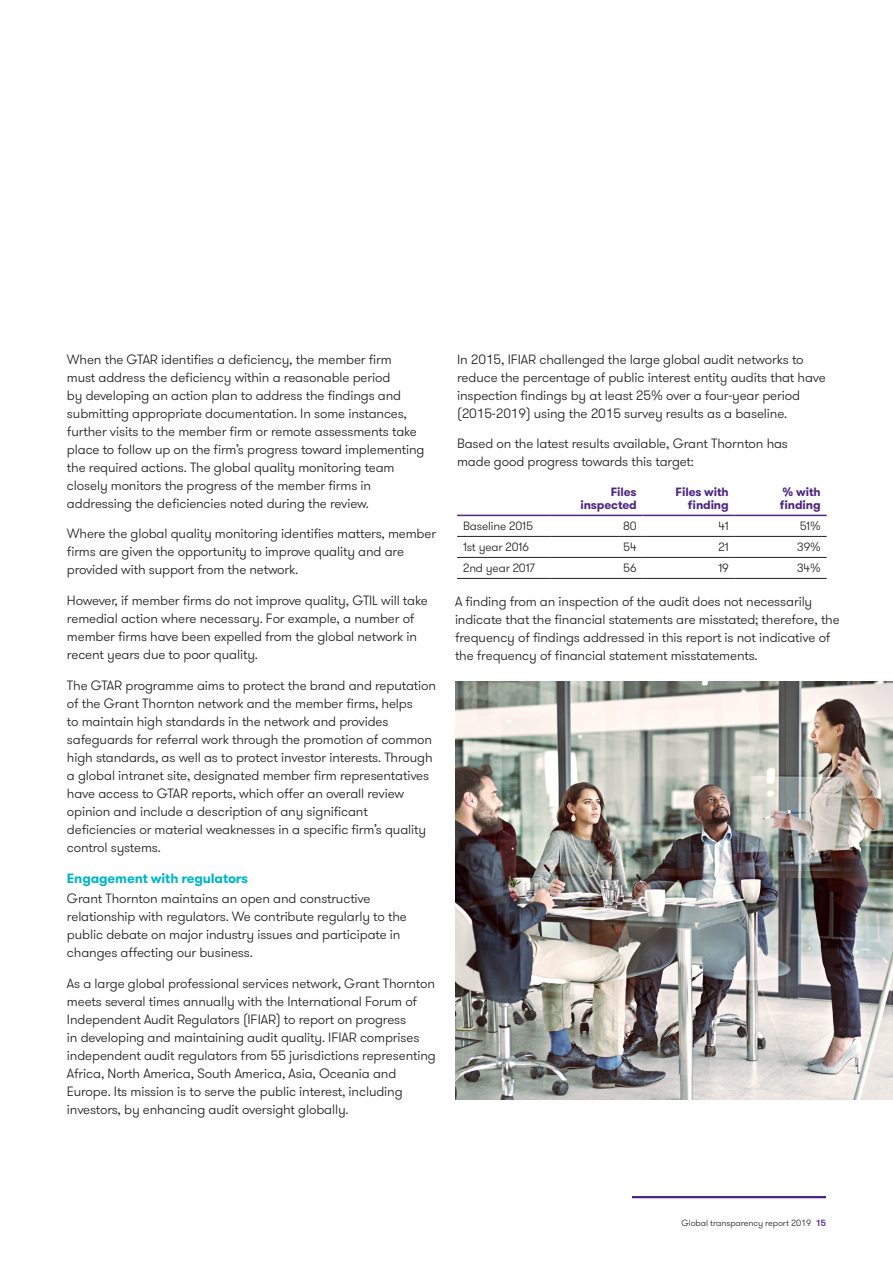
<style>
.page{position:relative;width:893px;height:1263px;background:#fff}
.page>*{position:absolute;margin:0;border:0;box-sizing:border-box;transform-origin:0 0}
._11_Body_text{font:300 13.5px/18px "GT Walsheim Pro";letter-spacing:-.01em;color:#231f20}
._05_Subheading_one_B{font:700 13.5px "GT Walsheim Pro";letter-spacing:-.01em;color:#00b6c8}
._44_Tbl_copy{font:300 12px "GT Walsheim Pro";letter-spacing:-.01em;color:#231f20}
._43_Tbl_head{font:700 12px/13.5px "GT Walsheim Pro";letter-spacing:-.01em;color:#4e2582;text-align:right}
.t1{font:300 9px "GT Walsheim Pro";letter-spacing:-.01em;color:#231f20}
.s1{font-weight:500;color:#4e2582}
</style>
<div class="page">
<hr style="left:457px;top:536px;width:94px;height:1px;background:#231f20">
<hr style="left:551px;top:536px;width:92px;height:1px;background:#231f20">
<hr style="left:643px;top:536px;width:92px;height:1px;background:#231f20">
<hr style="left:735px;top:536px;width:92px;height:1px;background:#231f20">
<hr style="left:457px;top:557px;width:94px;height:1px;background:#231f20">
<hr style="left:551px;top:557px;width:92px;height:1px;background:#231f20">
<hr style="left:643px;top:557px;width:92px;height:1px;background:#231f20">
<hr style="left:735px;top:557px;width:92px;height:1px;background:#231f20">
<hr style="left:457px;top:578px;width:94px;height:1px;background:#231f20">
<hr style="left:551px;top:578px;width:92px;height:1px;background:#231f20">
<hr style="left:643px;top:578px;width:92px;height:1px;background:#231f20">
<hr style="left:735px;top:578px;width:92px;height:1px;background:#231f20">
<hr style="left:457px;top:515px;width:94px;height:1px;background:#4e2582">
<hr style="left:551px;top:515px;width:92px;height:1px;background:#4e2582">
<hr style="left:643px;top:515px;width:92px;height:1px;background:#4e2582">
<hr style="left:735px;top:515px;width:92px;height:1px;background:#4e2582">
<img style="left:455px;top:681px;width:438px;height:419px">
<hr style="left:632px;top:1196px;width:194px;height:2px;background:#4e2582">
<p class="_11_Body_text" style="left:67px;top:350px;width:359px">When the GTAR identifies a deficiency, the member firm<br>must address the deficiency within a reasonable period<br>by developing an action plan to address the findings and submitting appropriate documentation. In some instances, further visits to the member firm or remote assessments take place to follow up on the firm’s progress toward implementing the required actions. The global quality monitoring team closely monitors the progress of the member firms in addressing the deficiencies noted during the review.</p>
<p class="_11_Body_text" style="left:67px;top:525px;width:371px">Where the global quality monitoring identifies matters, member firms are given the opportunity to improve quality and are provided with support from the network.</p>
<p class="_11_Body_text" style="left:67px;top:592px;width:362px">However, if member firms do not improve quality, GTIL will take remedial action where necessary. For example, a number of member firms have been expelled from the global network in recent years due to poor quality.</p>
<p class="_11_Body_text" style="left:67px;top:676px;width:371px">The GTAR programme aims to protect the brand and reputation of the Grant Thornton network and the member firms, helps<br>to maintain high standards in the network and provides safeguards for referral work through the promotion of common high standards, as well as to protect investor interests. Through a global intranet site, designated member firm representatives have access to GTAR reports, which offer an overall review opinion and include a description of any significant deficiencies or material weaknesses in a specific firm’s quality control systems.</p>
<p class="_05_Subheading_one_B" style="left:67px;top:869px;width:183px">Engagement with regulators</p>
<p class="_11_Body_text" style="left:67px;top:889px;width:341px">Grant Thornton maintains an open and constructive relationship with regulators. We contribute regularly to the public debate on major industry issues and participate in changes affecting our business.</p>
<p class="_11_Body_text" style="left:67px;top:974px;width:370px">As a large global professional services network, Grant Thornton meets several times annually with the International Forum of Independent Audit Regulators (IFIAR) to report on progress<br>in developing and maintaining audit quality. IFIAR comprises independent audit regulators from 55 jurisdictions representing Africa, North America, South America, Asia, Oceania and Europe. Its mission is to serve the public interest, including investors, by enhancing audit oversight globally.</p>
<p class="_11_Body_text" style="left:457px;top:350px;width:370px">In 2015, IFIAR challenged the large global audit networks to reduce the percentage of public interest entity audits that have inspection findings by at least 25% over a four-year period (2015-2019) using the 2015 survey results as a baseline.</p>
<p class="_11_Body_text" style="left:457px;top:435px;width:332px">Based on the latest results available, Grant Thornton has made good progress towards this target:</p>
<p class="_43_Tbl_head" style="left:580px;top:485px;width:58px">Files inspected</p>
<p class="_43_Tbl_head" style="left:676px;top:485px;width:55px">Files with finding</p>
<p class="_43_Tbl_head" style="left:780px;top:485px;width:42px;text-align:left">% with finding</p>
<p class="_44_Tbl_copy" style="left:463px;top:519px;width:71px">Baseline 2015</p>
<p class="_44_Tbl_copy" style="left:623px;top:519px;width:15px">80</p>
<p class="_44_Tbl_copy" style="left:718px;top:519px;width:12px">41</p>
<p class="_44_Tbl_copy" style="left:800px;top:519px;width:22px">51%</p>
<p class="_44_Tbl_copy" style="left:463px;top:540px;width:67px">1st year 2016</p>
<p class="_44_Tbl_copy" style="left:623px;top:540px;width:15px">54</p>
<p class="_44_Tbl_copy" style="left:719px;top:540px;width:12px">21</p>
<p class="_44_Tbl_copy" style="left:797px;top:540px;width:25px">39%</p>
<p class="_44_Tbl_copy" style="left:463px;top:561px;width:73px">2nd year 2017</p>
<p class="_44_Tbl_copy" style="left:623px;top:561px;width:15px">56</p>
<p class="_44_Tbl_copy" style="left:718px;top:561px;width:12px">19</p>
<p class="_44_Tbl_copy" style="left:797px;top:561px;width:25px">34%</p>
<p class="_11_Body_text" style="left:455px;top:592px;width:386px">A finding from an inspection of the audit does not necessarily indicate that the financial statements are misstated; therefore, the frequency of findings addressed in this report is not indicative of the frequency of financial statement misstatements.</p>
<p class="t1" style="left:681px;top:1217px;width:146px">Global transparency report 2019 <span class="s1">15</span></p>
</div>
